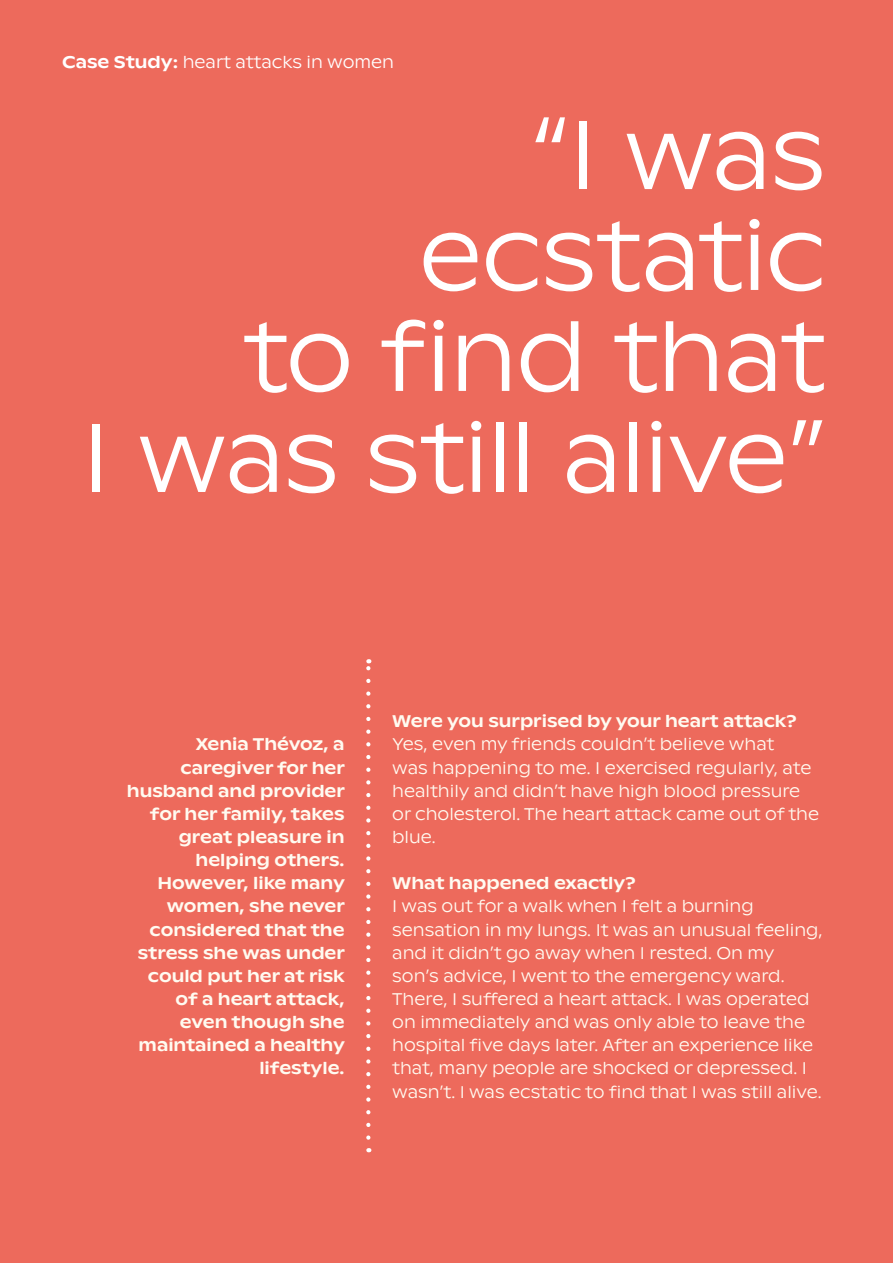
<style>
.page{position:relative;width:893px;height:1263px;background:#ed6a5c}
.page>*{position:absolute;margin:0;border:0;box-sizing:border-box;transform-origin:0 0}
.t1{font:300 96.75px/100.9px "ABC Ginto Nord";letter-spacing:-.02em;color:#fff;text-align:right}
.t2{font:300 16.8px/23.1px "ABC Ginto Nord";color:#fffbf1}
.t3{font:500 16.8px/23.1px "ABC Ginto Nord";color:#fffbf1;text-align:right}
.t4{font:300 16.8px "ABC Ginto Nord";color:#fff}
.s1{font-weight:500}
</style>
<div class="page">
<svg style="left:366px;top:659px;width:4px;height:479px"></svg>
<p class="t4" style="left:62px;top:52px;width:333px"><span class="s1">Case Study:</span> heart attacks in women</p>
<h1 class="t1" style="left:82px;top:104px;width:745px">“I was<br>ecstatic<br>to find that<br>I was still alive”</h1>
<p class="t3" style="left:127px;top:733px;width:219px">Xenia Thévoz, a caregiver for her husband and provider for her family, takes great pleasure in helping others.<br>However, like many women, she never considered that the stress she was under could put her at risk of a heart attack, even though she maintained a healthy lifestyle.</p>
<p class="t3" style="left:392px;top:709px;width:406px">Were you surprised by your heart attack?</p>
<p class="t2" style="left:392px;top:733px;width:428px">Yes, even my friends couldn’t believe what<br>was happening to me. I exercised regularly, ate healthily and didn’t have high blood pressure or cholesterol. The heart attack came out of the blue.</p>
<p class="t3" style="left:392px;top:872px;width:245px">What happened exactly?</p>
<p class="t2" style="left:392px;top:895px;width:432px">I was out for a walk when I felt a burning sensation in my lungs. It was an unusual feeling, and it didn’t go away when I rested. On my son’s advice, I went to the emergency ward.<br>There, I suffered a heart attack. I was operated on immediately and was only able to leave the hospital five days later. After an experience like that, many people are shocked or depressed. I wasn’t. I was ecstatic to find that I was still alive.</p>
</div>
